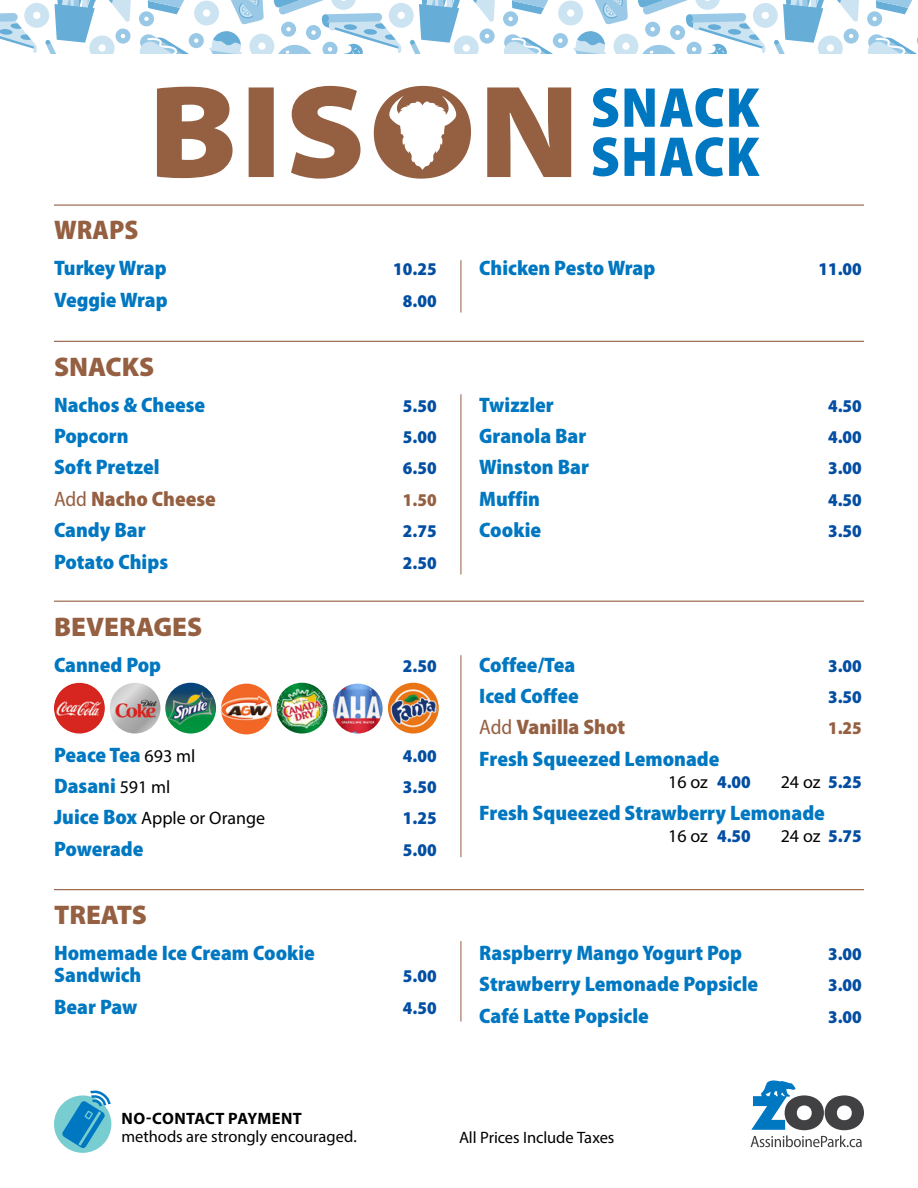
<style>
.page{position:relative;width:918px;height:1188px;background:#fff}
.page>*{position:absolute;margin:0;border:0;box-sizing:border-box;transform-origin:0 0}
.t1{font:900 semi-condensed 56.7px/49.2px "Myriad Pro";letter-spacing:.02em;color:#0077c1}
.Section_Headers{font:900 27px "Myriad Pro";color:#956042}
.Section_Headers-2{font:900 semi-condensed 27px "Myriad Pro";color:#956042}
.Blue_Item_Name{font:900 semi-condensed 21px/22.5px "Myriad Pro";color:#0077c1}
.Blue_Item_Name_2{font:900 semi-condensed 21px "Myriad Pro";color:#0077c1}
.Add_Item{font:900 semi-condensed 21px "Myriad Pro";color:#956042}
.Blue_Item_Name_Short{font:900 semi-condensed 21px "Myriad Pro";color:#0077c1}
.Blue_Item_Name-2{font:900 semi-condensed 18px "Myriad Pro";color:#034ea2}
.Blue_Item_Name_2-2{font:18px "Myriad Pro";letter-spacing:-.005em;color:#000}
.Blue_Item_Name_Short-2{font:18px "Myriad Pro";color:#000}
.Blue_Item_Name_Short-3{font:900 semi-condensed 18px "Myriad Pro";color:#034ea2}
.Add_Item-2{font:900 semi-condensed 18px "Myriad Pro";color:#956042}
.t2{font:16.5px/18px "Myriad Pro";letter-spacing:-.005em;color:#000}
.s1{font-weight:400}
.s2{font-weight:400;font-stretch:normal;font-size:18px;color:#000}
.s3{font-weight:900;font-stretch:semi-condensed;font-size:21px;color:#0077c1}
.s4{font-weight:900;font-stretch:semi-condensed;color:#034ea2}
.s5{font-weight:700}
</style>
<div class="page">
<svg style="left:95px;top:0;width:728px;height:54px"></svg>
<svg style="left:823px;top:0;width:95px;height:54px"></svg>
<svg style="left:0;top:0;width:95px;height:54px"></svg>
<svg style="left:157px;top:86px;width:414px;height:93px"></svg>
<hr style="left:54px;top:205px;width:810px;height:1px;background:#956042">
<hr style="left:54px;top:341px;width:810px;height:1px;background:#956042">
<hr style="left:54px;top:601px;width:810px;height:1px;background:#956042">
<hr style="left:54px;top:889px;width:810px;height:1px;background:#956042">
<hr style="left:461px;top:260px;width:1px;height:53px;background:#956042">
<hr style="left:461px;top:394px;width:1px;height:181px;background:#956042">
<hr style="left:461px;top:655px;width:1px;height:202px;background:#956042">
<hr style="left:461px;top:941px;width:1px;height:81px;background:#956042">
<svg style="left:751px;top:1080px;width:113px;height:67px"></svg>
<img style="left:277px;top:683px;width:50px;height:51px;border-radius:25px">
<img style="left:165px;top:683px;width:51px;height:51px;border-radius:25px">
<img style="left:54px;top:683px;width:51px;height:51px;border-radius:25px">
<img style="left:110px;top:683px;width:50px;height:51px;border-radius:25px">
<img style="left:388px;top:683px;width:51px;height:51px;border-radius:25px">
<img style="left:333px;top:684px;width:50px;height:50px;border-radius:25px">
<img style="left:221px;top:684px;width:51px;height:50px;border-radius:25px">
<div style="left:54px;top:1095px;width:57px;height:58px;background:#78cdd1;border-radius:50%"></div>
<svg style="left:62px;top:1090px;width:49px;height:59px"></svg>
<p class="Section_Headers-2" style="left:54px;top:212px;width:86px">WRAPS</p>
<p class="Blue_Item_Name" style="left:54px;top:256px;width:114px">Turkey Wrap</p>
<p class="Blue_Item_Name-2" style="left:393px;top:257px;width:45px">10.25</p>
<p class="Blue_Item_Name" style="left:54px;top:288px;width:115px">Veggie Wrap</p>
<p class="Blue_Item_Name-2" style="left:403px;top:289px;width:35px">8.00</p>
<p class="Section_Headers" style="left:54px;top:349px;width:102px">SNACKS</p>
<p class="Blue_Item_Name" style="left:54px;top:393px;width:153px">Nachos &amp; Cheese</p>
<p class="Blue_Item_Name-2" style="left:403px;top:394px;width:35px">5.50</p>
<p class="Blue_Item_Name" style="left:54px;top:424px;width:76px">Popcorn</p>
<p class="Blue_Item_Name-2" style="left:403px;top:425px;width:35px">5.00</p>
<p class="Blue_Item_Name" style="left:54px;top:455px;width:107px">Soft Pretzel</p>
<p class="Blue_Item_Name-2" style="left:403px;top:457px;width:35px">6.50</p>
<p class="Add_Item" style="left:54px;top:485px;width:163px"><span class="s1">Add</span> Nacho Cheese</p>
<p class="Add_Item-2" style="left:403px;top:488px;width:35px">1.50</p>
<p class="Blue_Item_Name" style="left:54px;top:518px;width:93px">Candy Bar</p>
<p class="Blue_Item_Name-2" style="left:403px;top:519px;width:35px">2.75</p>
<p class="Blue_Item_Name" style="left:54px;top:550px;width:116px">Potato Chips</p>
<p class="Blue_Item_Name-2" style="left:403px;top:551px;width:35px">2.50</p>
<p class="Section_Headers" style="left:54px;top:608px;width:150px">BEVERAGES</p>
<p class="Blue_Item_Name" style="left:54px;top:652px;width:109px">Canned Pop</p>
<p class="Blue_Item_Name-2" style="left:403px;top:654px;width:35px">2.50</p>
<p class="Blue_Item_Name_Short" style="left:54px;top:741px;width:143px">Peace Tea <span class="s2">693 ml</span></p>
<p class="Blue_Item_Name_Short-3" style="left:403px;top:744px;width:35px">4.00</p>
<p class="Blue_Item_Name_Short" style="left:54px;top:772px;width:118px">Dasani <span class="s2">591 ml</span></p>
<p class="Blue_Item_Name_Short-3" style="left:403px;top:775px;width:35px">3.50</p>
<p class="Blue_Item_Name_Short-2" style="left:54px;top:807px;width:213px"><span class="s3">Juice Box</span> Apple or Orange</p>
<p class="Blue_Item_Name_Short-3" style="left:403px;top:806px;width:35px">1.25</p>
<p class="Blue_Item_Name" style="left:54px;top:837px;width:91px">Powerade</p>
<p class="Blue_Item_Name-2" style="left:403px;top:838px;width:35px">5.00</p>
<p class="Section_Headers" style="left:54px;top:897px;width:95px">TREATS</p>
<p class="Blue_Item_Name" style="left:54px;top:941px;width:262px">Homemade Ice Cream Cookie<br>Sandwich</p>
<p class="Blue_Item_Name-2" style="left:403px;top:965px;width:35px">5.00</p>
<p class="Blue_Item_Name" style="left:54px;top:995px;width:85px">Bear Paw</p>
<p class="Blue_Item_Name-2" style="left:403px;top:996px;width:35px">4.50</p>
<p class="t1" style="left:591px;top:81px;width:170px">SNACK<br>SHACK</p>
<p class="Blue_Item_Name" style="left:479px;top:256px;width:178px">Chicken Pesto Wrap</p>
<p class="Blue_Item_Name-2" style="left:819px;top:257px;width:45px">11.00</p>
<p class="Blue_Item_Name" style="left:479px;top:393px;width:76px">Twizzler</p>
<p class="Blue_Item_Name-2" style="left:828px;top:394px;width:35px">4.50</p>
<p class="Blue_Item_Name" style="left:479px;top:424px;width:109px">Granola Bar</p>
<p class="Blue_Item_Name-2" style="left:828px;top:425px;width:35px">4.00</p>
<p class="Blue_Item_Name" style="left:479px;top:455px;width:111px">Winston Bar</p>
<p class="Blue_Item_Name-2" style="left:828px;top:457px;width:35px">3.00</p>
<p class="Blue_Item_Name" style="left:479px;top:487px;width:62px">Muffin</p>
<p class="Blue_Item_Name-2" style="left:828px;top:488px;width:35px">4.50</p>
<p class="Blue_Item_Name" style="left:479px;top:518px;width:63px">Cookie</p>
<p class="Blue_Item_Name-2" style="left:828px;top:519px;width:35px">3.50</p>
<p class="Blue_Item_Name" style="left:479px;top:652px;width:98px">Coffee/Tea</p>
<p class="Blue_Item_Name-2" style="left:828px;top:654px;width:35px">3.00</p>
<p class="Blue_Item_Name" style="left:479px;top:684px;width:101px">Iced Coffee</p>
<p class="Blue_Item_Name-2" style="left:828px;top:685px;width:35px">3.50</p>
<p class="Add_Item" style="left:479px;top:713px;width:148px"><span class="s1">Add</span> Vanilla Shot</p>
<p class="Add_Item-2" style="left:828px;top:716px;width:35px">1.25</p>
<p class="Blue_Item_Name_2" style="left:479px;top:745px;width:242px">Fresh Squeezed Lemonade</p>
<p class="Blue_Item_Name_2-2" style="left:668px;top:771px;width:84px">16 oz <span class="s4">4.00</span></p>
<p class="Blue_Item_Name_2-2" style="left:781px;top:771px;width:83px">24 oz <span class="s4">5.25</span></p>
<p class="Blue_Item_Name_2" style="left:479px;top:799px;width:347px">Fresh Squeezed Strawberry Lemonade</p>
<p class="Blue_Item_Name_2-2" style="left:668px;top:825px;width:84px">16 oz <span class="s4">4.50</span></p>
<p class="Blue_Item_Name_2-2" style="left:781px;top:825px;width:83px">24 oz <span class="s4">5.75</span></p>
<p class="Blue_Item_Name" style="left:479px;top:941px;width:264px">Raspberry Mango Yogurt Pop</p>
<p class="Blue_Item_Name-2" style="left:828px;top:942px;width:35px">3.00</p>
<p class="Blue_Item_Name" style="left:479px;top:972px;width:280px">Strawberry Lemonade Popsicle</p>
<p class="Blue_Item_Name-2" style="left:828px;top:973px;width:35px">3.00</p>
<p class="Blue_Item_Name" style="left:479px;top:1004px;width:171px">Café Latte Popsicle</p>
<p class="Blue_Item_Name-2" style="left:828px;top:1005px;width:35px">3.00</p>
<p class="t2" style="left:121px;top:1109px;width:237px"><span class="s5">NO-CONTACT PAYMENT </span>methods are strongly encouraged.</p>
<p class="t2" style="left:459px;top:1128px;width:157px">All Prices Include Taxes</p>
</div>
